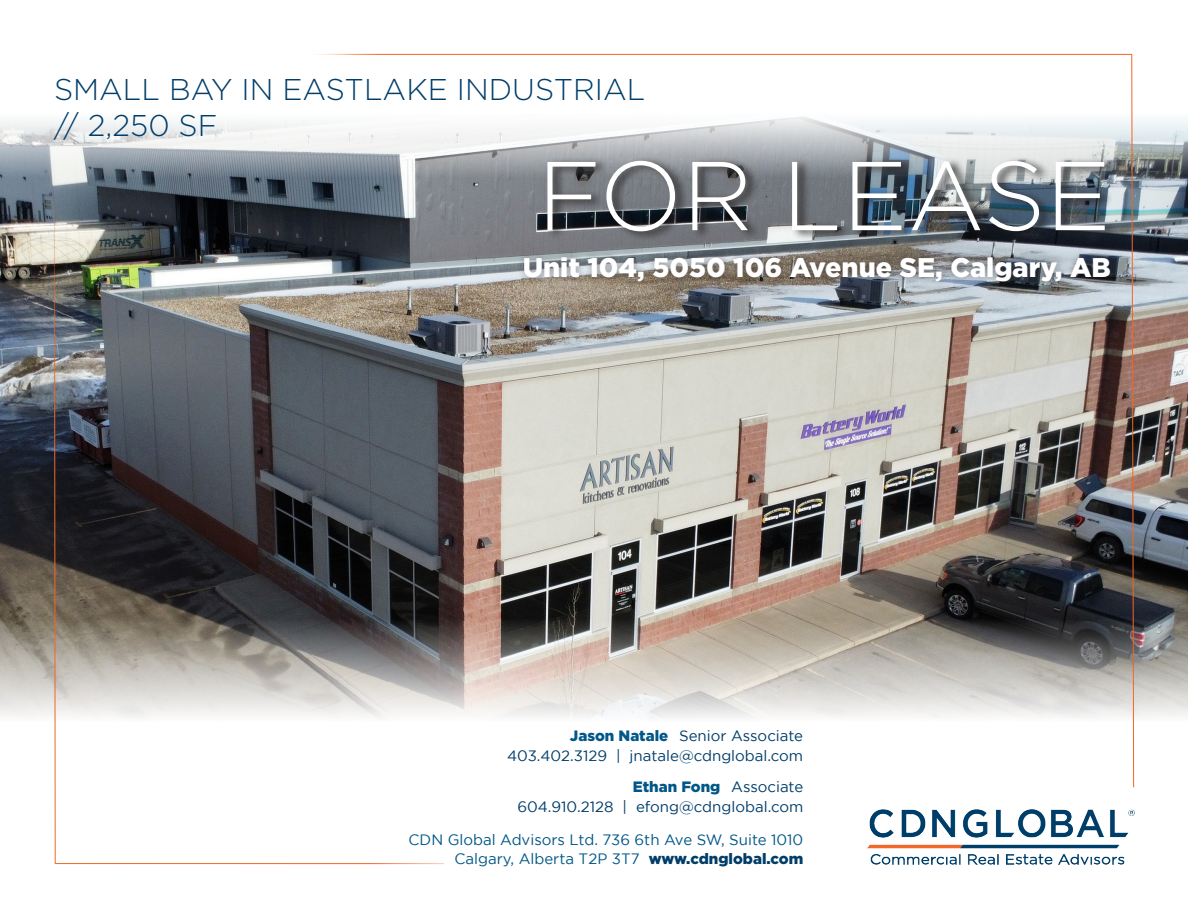
<style>
.page{position:relative;width:1188px;height:918px;background:#fff}
.page>*{position:absolute;margin:0;border:0;box-sizing:border-box;transform-origin:0 0}
.t1{font:300 97.5px "Gotham";color:#fff}
.t2{font:300 30px "Gotham";color:#003d69}
.t3{font:900 27px "Gotham";color:#fff}
.t4{font:15px "Gotham";color:#003d69}
.t5{font:15px "Gotham";color:#015787}
.t6{font:900 15px "Gotham";color:#015787}
.s1{font-weight:900;color:#015787}
.s2{font-weight:400;color:#003d69}
.s3{font-weight:900;color:#003d69}
</style>
<div class="page">
<img style="left:0;top:204px;width:1188px;height:373px">
<svg style="left:0;top:53px;width:1188px;height:151px"></svg>
<svg style="left:0;top:577px;width:1188px;height:210px"></svg>
<hr style="left:292px;top:54px;width:840px;height:1px;background:#f26624">
<img style="left:1131px;top:54px;width:3px;height:734px">
<hr style="left:55px;top:863px;width:389px;height:1px;background:#f26624">
<svg style="left:54px;top:130px;width:2px;height:734px"></svg>
<img style="left:867px;top:809px;width:268px;height:56px">
<div style="left:546px;top:156px;width:572px;height:86px;background:#231f20;opacity:.84"></div>
<div style="left:516px;top:249px;width:602px;height:40px;background:#231f20;opacity:.45"></div>
<p class="t2" style="left:54px;top:73px;width:593px">SMALL BAY IN EASTLAKE INDUSTRIAL</p>
<p class="t2" style="left:54px;top:109px;width:165px">// 2,250 SF</p>
<p class="t1" style="left:537px;top:143px;width:575px">FOR LEASE</p>
<p class="t3" style="left:523px;top:252px;width:590px">Unit 104, 5050 106 Avenue SE, Calgary, AB</p>
<p class="t4" style="left:570px;top:727px;width:235px"><span class="s1">Jason Natale</span> Senior Associate</p>
<p class="t4" style="left:507px;top:747px;width:298px">403.402.3129 | jnatale@cdnglobal.com</p>
<p class="t6" style="left:633px;top:778px;width:172px">Ethan Fong <span class="s2">Associate</span></p>
<p class="t4" style="left:517px;top:798px;width:287px">604.910.2128 | efong@cdnglobal.com</p>
<p class="t5" style="left:409px;top:831px;width:396px">CDN Global Advisors Ltd. 736 6th Ave SW, Suite 1010</p>
<p class="t5" style="left:455px;top:851px;width:350px">Calgary, Alberta T2P 3T7 <span class="s3">www.cdnglobal.com</span></p>
</div>
